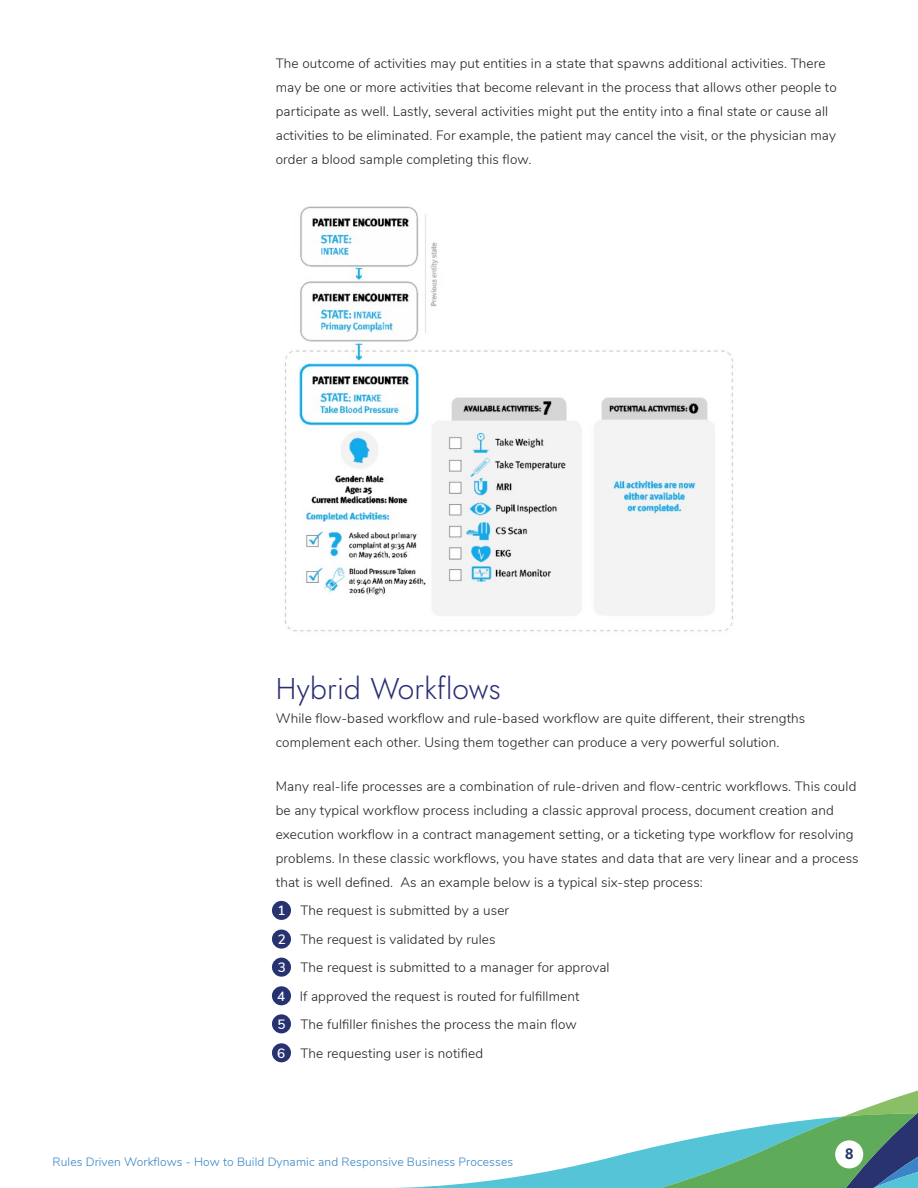
<style>
.page{position:relative;width:918px;height:1188px;background:#fff}
.page>*{position:absolute;margin:0;border:0;box-sizing:border-box;transform-origin:0 0}
.t1{font:30px "Jost";letter-spacing:.01em;color:#292e73}
.t2{font:600 15px "Jost";color:#293370}
.t3{font:300 13.5px/24px "Nunito";letter-spacing:.01em;color:#231f20}
.t4{font:300 12px "Nunito";letter-spacing:.01em;color:#3382c4}
.s1{font-weight:600;color:#fff}
</style>
<div class="page">
<svg style="left:397px;top:1090px;width:521px;height:98px"></svg>
<div style="left:835px;top:1140px;width:28px;height:28px;background:#fff;border-radius:50%"></div>
<div style="left:272px;top:901px;width:19px;height:19px;background:#263370;border-radius:50%"></div>
<div style="left:272px;top:930px;width:19px;height:19px;background:#263370;border-radius:50%"></div>
<div style="left:272px;top:958px;width:19px;height:19px;background:#263370;border-radius:50%"></div>
<div style="left:272px;top:986px;width:19px;height:19px;background:#263370;border-radius:50%"></div>
<div style="left:272px;top:1014px;width:19px;height:19px;background:#263370;border-radius:50%"></div>
<div style="left:272px;top:1043px;width:19px;height:19px;background:#263370;border-radius:50%"></div>
<img style="left:284px;top:206px;width:449px;height:426px">
<p class="t3" style="left:276px;top:50px;width:562px">The outcome of activities may put entities in a state that spawns additional activities. There may be one or more activities that become relevant in the process that allows other people to participate as well. Lastly, several activities might put the entity into a final state or cause all activities to be eliminated. For example, the patient may cancel the visit, or the physician may order a blood sample completing this flow.</p>
<h1 class="t1" style="left:276px;top:668px;width:227px">Hybrid Workflows</h1>
<p class="t3" style="left:276px;top:706px;width:531px">While flow-based workflow and rule-based workflow are quite different, their strengths complement each other. Using them together can produce a very powerful solution.</p>
<p class="t3" style="left:276px;top:774px;width:584px">Many real-life processes are a combination of rule-driven and flow-centric workflows. This could be any typical workflow process including a classic approval process, document creation and execution workflow in a contract management setting, or a ticketing type workflow for resolving problems. In these classic workflows, you have states and data that are very linear and a process that is well defined. As an example below is a typical six-step process:</p>
<p class="t3" style="left:277px;top:895px;width:334px;line-height:28.5px"><span class="s1">1</span> The request is submitted by a user<br><span class="s1">2</span> The request is validated by rules<br><span class="s1">3</span> The request is submitted to a manager for approval <span class="s1">4</span> If approved the request is routed for fulfillment<br><span class="s1">5</span> The fulfiller finishes the process the main flow<br><span class="s1">6</span> The requesting user is notified</p>
<p class="t4" style="left:52px;top:1153px;width:462px">Rules Driven Workflows - How to Build Dynamic and Responsive Business Processes</p>
<p class="t2" style="left:845px;top:1144px;width:11px">8</p>
</div>
